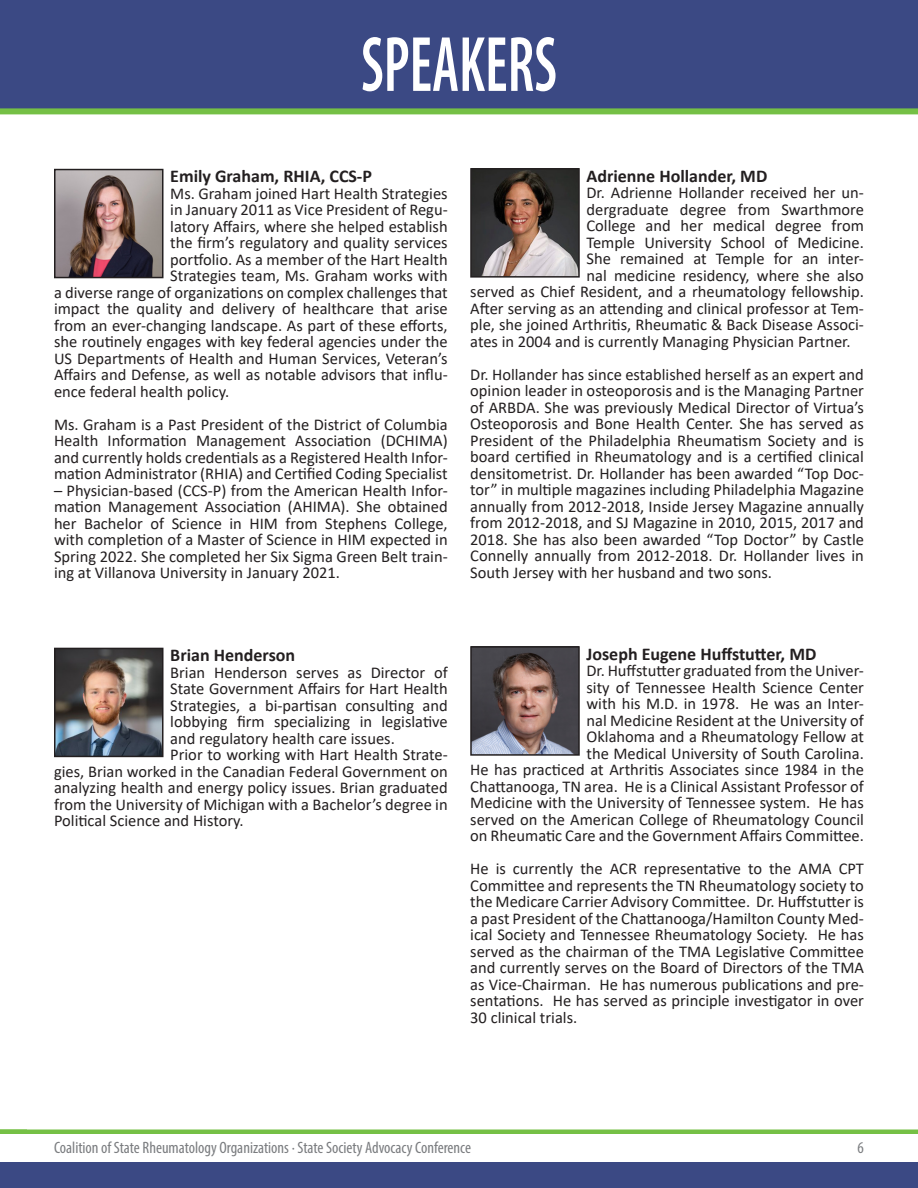
<style>
.page{position:relative;width:918px;height:1188px;background:#fff}
.page>*{position:absolute;margin:0;border:0;box-sizing:border-box;transform-origin:0 0}
.t1{font:600 condensed 79.2px "Myriad Pro";color:#fff;scale:.76 1}
.t2{font:700 18px "Calibri";color:#231f20}
.t3{font:16.5px/16.5px "Calibri";color:#231f20;text-align:justify}
.t4{font:condensed 16.5px "Myriad Pro";color:#7a7c7f}
</style>
<div class="page">
<hr style="left:0;top:1130px;width:918px;height:4px;background:#75c045">
<div style="left:0;top:1162px;width:918px;height:26px;background:#3b4984"></div>
<div style="left:0;top:0;width:918px;height:108px;background:#3b4984"></div>
<div style="left:0;top:108px;width:918px;height:6px;background:#75c045"></div>
<img style="left:57px;top:172px;width:104px;height:103px">
<div style="left:54px;top:169px;width:110px;height:109px;border:2px solid #231f20"></div>
<img style="left:473px;top:171px;width:104px;height:104px">
<div style="left:470px;top:168px;width:110px;height:110px;border:2px solid #231f20"></div>
<img style="left:57px;top:651px;width:104px;height:103px">
<div style="left:54px;top:648px;width:110px;height:109px;border:2px solid #231f20"></div>
<img style="left:473px;top:649px;width:104px;height:104px">
<div style="left:470px;top:646px;width:110px;height:110px;border:2px solid #231f20"></div>
<p class="t1" style="left:361px;top:16px;width:259px">SPEAKERS</p>
<p class="t2" style="left:170px;top:164px;width:203px">Emily Graham, RHIA, CCS-P</p>
<p class="t3" style="left:170px;top:185px;width:279px">Ms. Graham joined Hart Health Strategies</p>
<p class="t3" style="left:170px;top:201px;width:279px">in January 2011 as Vice President of Regu-</p>
<p class="t3" style="left:170px;top:218px;width:279px">latory Affairs, where she helped establish</p>
<p class="t3" style="left:170px;top:234px;width:279px">the firm’s regulatory and quality services</p>
<p class="t3" style="left:170px;top:251px;width:279px">portfolio. As a member of the Hart Health</p>
<p class="t3" style="left:170px;top:267px;width:279px">Strategies team, Ms. Graham works with</p>
<p class="t3" style="left:54px;top:284px;width:395px">a diverse range of organizations on complex challenges that</p>
<p class="t3" style="left:54px;top:300px;width:395px">impact the quality and delivery of healthcare that arise</p>
<p class="t3" style="left:54px;top:317px;width:395px">from an ever-changing landscape. As part of these efforts,</p>
<p class="t3" style="left:54px;top:333px;width:395px">she routinely engages with key federal agencies under the</p>
<p class="t3" style="left:54px;top:350px;width:395px">US Departments of Health and Human Services, Veteran’s</p>
<p class="t3" style="left:54px;top:366px;width:395px">Affairs and Defense, as well as notable advisors that influ-</p>
<p class="t3" style="left:54px;top:383px;width:177px">ence federal health policy.</p>
<p class="t3" style="left:54px;top:416px;width:395px">Ms. Graham is a Past President of the District of Columbia Health Information Management Association (DCHIMA) and currently holds credentials as a Registered Health Infor&shy;mation Administrator (RHIA) and Certified Coding Specialist</p>
<p class="t3" style="left:54px;top:482px;width:395px">– Physician-based (CCS-P) from the American Health Infor&shy;mation Management Association (AHIMA). She obtained her Bachelor of Science in HIM from Stephens College, with completion of a Master of Science in HIM expected in Spring 2022. She completed her Six Sigma Green Belt train&shy;ing at Villanova University in January 2021.</p>
<p class="t2" style="left:586px;top:163px;width:182px">Adrienne Hollander, MD</p>
<p class="t3" style="left:586px;top:184px;width:279px">Dr. Adrienne Hollander received her un-</p>
<p class="t3" style="left:586px;top:200px;width:279px">dergraduate degree from Swarthmore</p>
<p class="t3" style="left:586px;top:217px;width:279px">College and her medical degree from</p>
<p class="t3" style="left:586px;top:233px;width:279px">Temple University School of Medicine.</p>
<p class="t3" style="left:586px;top:250px;width:279px">She remained at Temple for an inter-</p>
<p class="t3" style="left:586px;top:266px;width:279px">nal medicine residency, where she also</p>
<p class="t3" style="left:470px;top:283px;width:395px">served as Chief Resident, and a rheumatology fellowship.</p>
<p class="t3" style="left:470px;top:299px;width:395px">After serving as an attending and clinical professor at Tem-</p>
<p class="t3" style="left:470px;top:316px;width:395px">ple, she joined Arthritis, Rheumatic &amp; Back Disease Associ-</p>
<p class="t3" style="left:470px;top:332px;width:382px">ates in 2004 and is currently Managing Physician Partner.</p>
<p class="t3" style="left:470px;top:365px;width:395px">Dr. Hollander has since established herself as an expert and opinion leader in osteoporosis and is the Managing Partner of ARBDA. She was previously Medical Director of Virtua’s Osteoporosis and Bone Health Center. She has served as President of the Philadelphia Rheumatism Society and is board certified in Rheumatology and is a certified clinical densitometrist. Dr. Hollander has been awarded “Top Doc&shy;tor” in multiple magazines including Philadelphia Magazine annually from 2012-2018, Inside Jersey Magazine annually from 2012-2018, and SJ Magazine in 2010, 2015, 2017 and 2018. She has also been awarded “Top Doctor” by Castle Connelly annually from 2012-2018. Dr. Hollander lives in South Jersey with her husband and two sons.</p>
<p class="t2" style="left:170px;top:642px;width:127px">Brian Henderson</p>
<p class="t3" style="left:170px;top:664px;width:279px">Brian Henderson serves as Director of State Government Affairs for Hart Health Strategies, a bi-partisan consulting and lobbying firm specializing in legislative and regulatory health care issues.</p>
<p class="t3" style="left:54px;top:746px;width:395px;text-indent:116px">Prior to working with Hart Health Strate&shy;gies, Brian worked in the Canadian Federal Government on analyzing health and energy policy issues. Brian graduated from the University of Michigan with a Bachelor’s degree in Political Science and History.</p>
<p class="t2" style="left:586px;top:641px;width:231px">Joseph Eugene Huffstutter, MD</p>
<p class="t3" style="left:470px;top:662px;width:395px;text-align:right">Dr. Huffstutter graduated from the Univer-<br>sity of Tennessee Health Science Center<br>with his M.D. in 1978. He was an Inter-<br>nal Medicine Resident at the University of<br>Oklahoma and a Rheumatology Fellow at<br>the Medical University of South Carolina.<br>He has practiced at Arthritis Associates since 1984 in the Chattanooga, TN area. He is a Clinical Assistant Professor of Medicine with the University of Tennessee system. He has served on the American College of Rheumatology Council on Rheumatic Care and the Government Affairs Committee.</p>
<p class="t3" style="left:470px;top:860px;width:395px">He is currently the ACR representative to the AMA CPT Committee and represents the TN Rheumatology society to the Medicare Carrier Advisory Committee. Dr. Huffstutter is a past President of the Chattanooga/Hamilton County Med&shy;ical Society and Tennessee Rheumatology Society. He has served as the chairman of the TMA Legislative Committee and currently serves on the Board of Directors of the TMA as Vice-Chairman. He has numerous publications and pre&shy;sentations. He has served as principle investigator in over 30 clinical trials.</p>
<p class="t4" style="left:54px;top:1137px;width:419px">Coalition of State Rheumatology Organizations · State Society Advocacy Conference</p>
<p class="t4" style="left:858px;top:1137px;width:8px">6</p>
</div>
